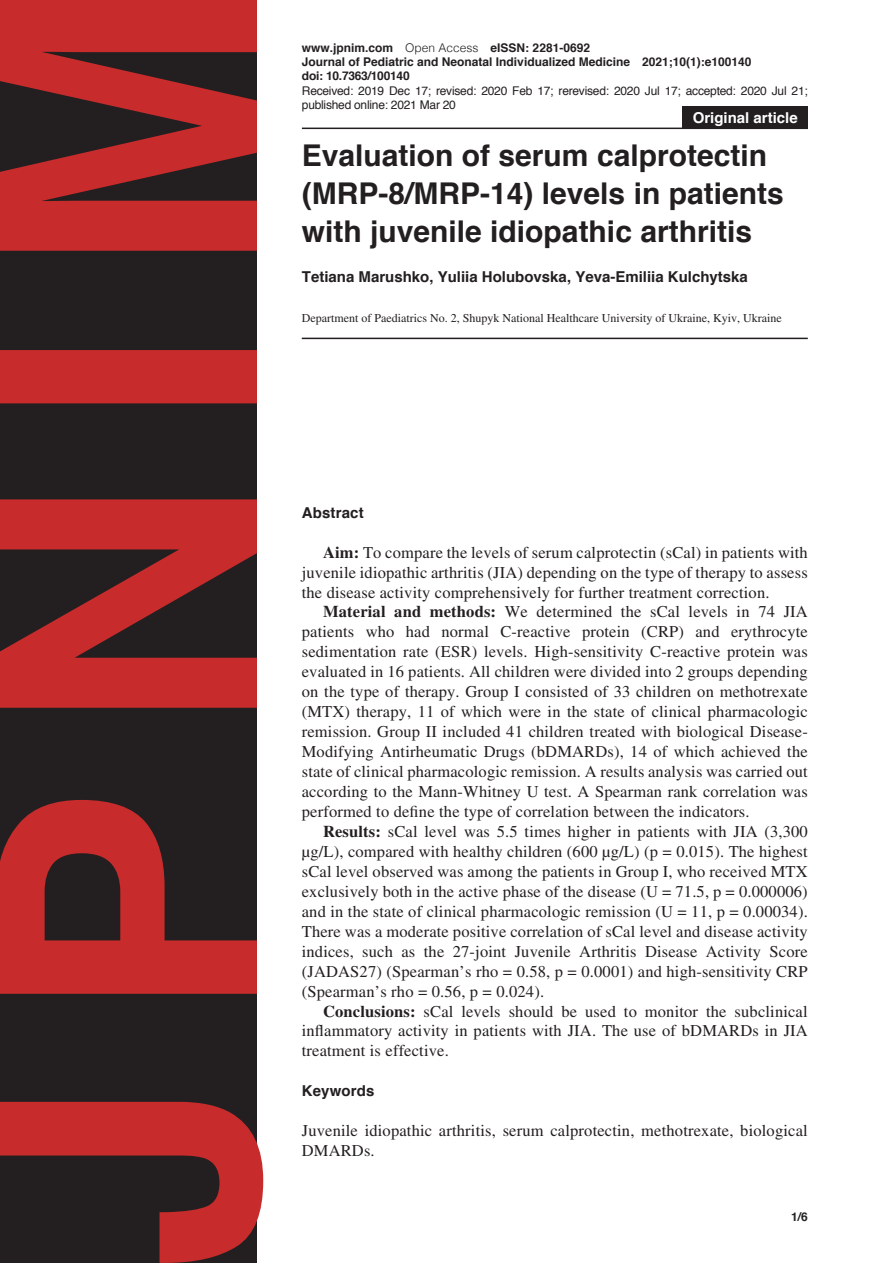
<style>
.page{position:relative;width:893px;height:1263px;background:#fff}
.page>*{position:absolute;margin:0;border:0;box-sizing:border-box;transform-origin:0 0}
.Heading1{font:700 30px/38.2px "Helvetica";color:#231f20}
.Body1{font:16.5px/20px "Times LT Std";letter-spacing:.01em;color:#231f20;text-align:justify}
.Body2{font:16.5px/20px "Times LT Std";letter-spacing:.01em;color:#231f20}
.Heading2-AUT{font:700 15px "Helvetica";color:#231f20}
.Heading2{font:700 15px "Helvetica";letter-spacing:.01em;color:#231f20}
.Article_Description{font:700 15px "Helvetica";color:#fff}
.Footer_Right{font:700 12px "Helvetica";color:#231f20}
.Footer_Right-2{font:12px/14.4px "Helvetica";letter-spacing:-.02em;color:#231f20}
.Body3{font:12px "Times LT Std";color:#231f20}
.Footer_Right-3{font:700 12px "Helvetica";letter-spacing:-.02em;color:#231f20}
.Page_Right{font:700 12px "Helvetica";color:#231f20}
.s1{font-weight:300}
.s2{font-weight:700}
</style>
<div class="page">
<svg style="left:0;top:0;width:263px;height:1263px;background:#6e2929"></svg>
<hr style="left:302px;top:128px;width:506px;height:1px;background:#231f20">
<hr style="left:302px;top:338px;width:506px;height:1px;background:#231f20">
<div style="left:682px;top:106px;width:126px;height:22px;background:#231f20"></div>
<p class="Footer_Right" style="left:302px;top:38px;width:290px">www.jpnim.com <span class="s1">Open Access</span> eISSN: 2281-0692</p>
<p class="Footer_Right" style="left:302px;top:52px;width:451px">Journal of Pediatric and Neonatal Individualized Medicine 2021;10(1):e100140</p>
<p class="Footer_Right-3" style="left:302px;top:66px;width:109px">doi: 10.7363/100140</p>
<p class="Footer_Right-2" style="left:302px;top:84px;width:507px">Received: 2019 Dec 17; revised: 2020 Feb 17; rerevised: 2020 Jul 17; accepted: 2020 Jul 21; published online: 2021 Mar 20</p>
<p class="Heading1" style="left:302px;top:136px;width:483px">Evaluation of serum calprotectin (MRP-8/MRP-14) levels in patients with juvenile idiopathic arthritis</p>
<p class="Heading2-AUT" style="left:302px;top:265px;width:447px">Tetiana Marushko, Yuliia Holubovska, Yeva-Emiliia Kulchytska</p>
<p class="Body3" style="left:302px;top:311px;width:481px">Department of Paediatrics No. 2, Shupyk National Healthcare University of Ukraine, Kyiv, Ukraine</p>
<p class="Article_Description" style="left:693px;top:106px;width:107px">Original article</p>
<p class="Heading2" style="left:302px;top:500px;width:63px">Abstract</p>
<p class="Body1" style="left:302px;top:542px;width:508px;text-indent:21px"><span class="s2">Aim:</span> To compare the levels of serum calprotectin (sCal) in patients with juvenile idiopathic arthritis (JIA) depending on the type of therapy to assess the disease activity comprehensively for further treatment correction.</p>
<p class="Body1" style="left:302px;top:602px;width:508px;text-indent:21px"><span class="s2">Material and methods:</span> We determined the sCal levels in 74 JIA patients who had normal C-reactive protein (CRP) and erythrocyte sedimentation rate (ESR) levels. High-sensitivity C-reactive protein was evaluated in 16 patients. All children were divided into 2 groups depending on the type of therapy. Group I consisted of 33 children on methotrexate (MTX) therapy, 11 of which were in the state of clinical pharmacologic remission. Group II included 41 children treated with biological Disease-Modifying Antirheumatic Drugs (bDMARDs), 14 of which achieved the state of clinical pharmacologic remission. A results analysis was carried out according to the Mann-Whitney U test. A Spearman rank correlation was performed to define the type of correlation between the indicators.</p>
<p class="Body1" style="left:302px;top:821px;width:508px;text-indent:21px"><span class="s2">Results:</span> sCal level was 5.5 times higher in patients with JIA (3,300 μg/L), compared with healthy children (600 μg/L) (p = 0.015). The highest sCal level observed was among the patients in Group I, who received MTX exclusively both in the active phase of the disease (U = 71.5, p = 0.000006) and in the state of clinical pharmacologic remission (U = 11, p = 0.00034).<br>There was a moderate positive correlation of sCal level and disease activity indices, such as the 27-joint Juvenile Arthritis Disease Activity Score (JADAS27) (Spearman’s rho = 0.58, p = 0.0001) and high-sensitivity CRP (Spearman’s rho = 0.56, p = 0.024).</p>
<p class="Body1" style="left:302px;top:1001px;width:508px;text-indent:21px"><span class="s2">Conclusions:</span> sCal levels should be used to monitor the subclinical inflammatory activity in patients with JIA. The use of bDMARDs in JIA treatment is effective.</p>
<p class="Heading2" style="left:302px;top:1079px;width:74px">Keywords</p>
<p class="Body2" style="left:302px;top:1121px;width:507px">Juvenile idiopathic arthritis, serum calprotectin, methotrexate, biological<br>DMARDs.</p>
<p class="Page_Right" style="left:791px;top:1207px;width:18px">1/6</p>
</div>
